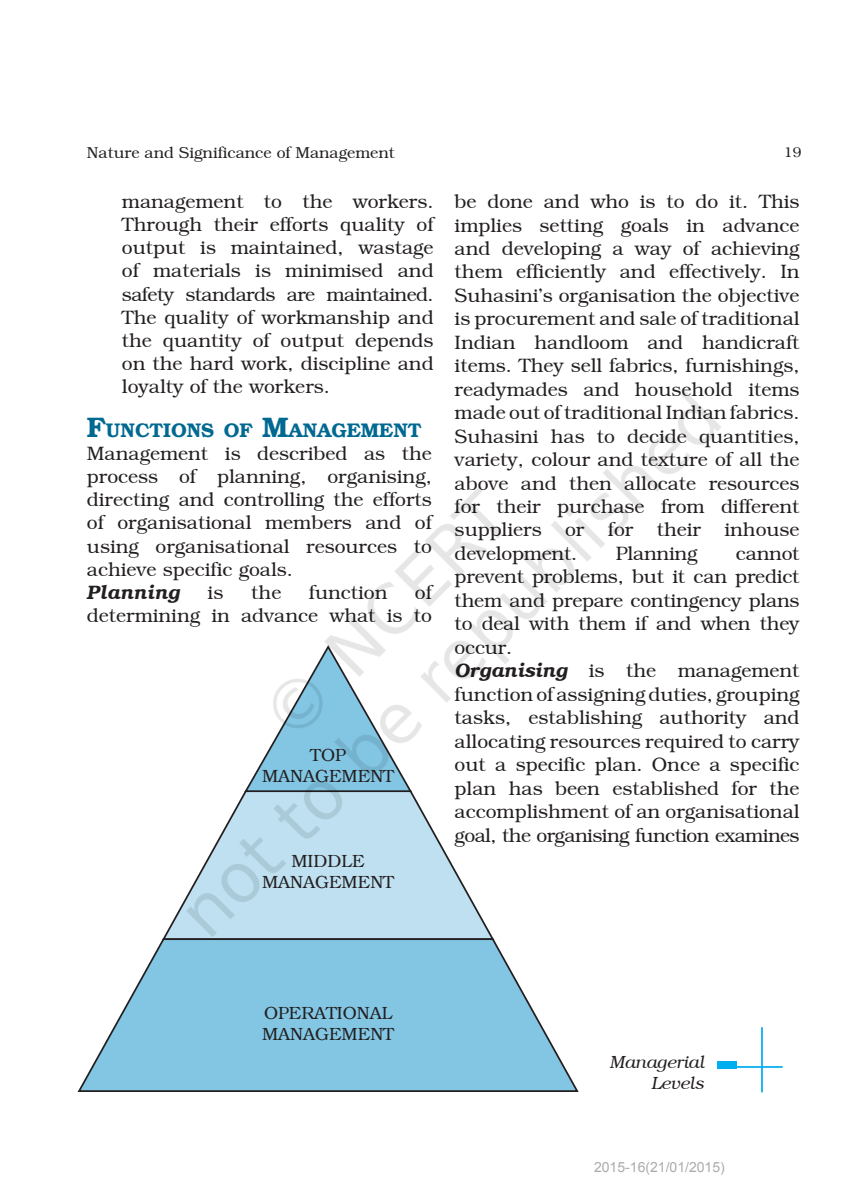
<style>
.page{position:relative;width:851px;height:1197px;background:#fff}
.page>*{position:absolute;margin:0;border:0;box-sizing:border-box;transform-origin:0 0}
.t1{font:700 19.6px "Bookman";color:#006991}
.t2{font:19.25px/23.4px "Bookman";color:#231f20;text-align:justify}
.t3{font:italic 700 19.25px "Bookman";letter-spacing:.01em;color:#231f20}
.t4{font:17.5px/21px "Bookman";color:#231f20;text-align:center}
.t5{font:italic 17.5px/21px "Bookman";color:#231f20;text-align:right}
.t6{font:15.75px "Bookman";color:#231f20}
.t7{font:14px "Arial";color:#ababab}
.t8{font:14px "Bookman";color:#231f20}
.s1{font-size:28px}
.s2{font-weight:700;font-style:italic}
</style>
<div class="page">
<img style="left:77px;top:968px;width:706px;height:125px">
<img style="left:146px;top:391px;width:575px;height:577px">
<p class="t6" style="left:87px;top:144px;width:309px">Nature and Significance of Management</p>
<p class="t8" style="left:784px;top:144px;width:19px">19</p>
<p class="t2" style="left:122px;top:190px;width:313px">management to the workers.<br>Through their efforts quality of output is maintained, wastage of materials is minimised and safety standards are maintained.<br>The quality of workmanship and the quantity of output depends on the hard work, discipline and loyalty of the workers.</p>
<p class="t1" style="left:87px;top:419px;width:336px"><span class="s1">F</span>UNCTIONS OF <span class="s1">M</span>ANAGEMENT</p>
<p class="t2" style="left:87px;top:442px;width:346px">Management is described as the process of planning, organising, directing and controlling the efforts of organisational members and of using organisational resources to achieve specific goals.</p>
<p class="t3" style="left:87px;top:581px;width:94px">Planning</p>
<p class="t2" style="left:207px;top:581px;width:17px">is</p>
<p class="t2" style="left:251px;top:581px;width:32px">the</p>
<p class="t2" style="left:309px;top:581px;width:80px">function</p>
<p class="t2" style="left:87px;top:581px;width:346px;text-align:right">of<br>determining in advance what is to</p>
<p class="t4" style="left:262px;top:745px;width:133px">TOP<br>MANAGEMENT</p>
<p class="t4" style="left:262px;top:851px;width:133px">MIDDLE<br>MANAGEMENT</p>
<p class="t2" style="left:454px;top:190px;width:346px">be done and who is to do it. This implies setting goals in advance and developing a way of achieving them efficiently and effectively. In Suhasini’s organisation the objective is procurement and sale of traditional Indian handloom and handicraft items. They sell fabrics, furnishings, readymades and household items made out of traditional Indian fabrics.<br>Suhasini has to decide quantities, variety, colour and texture of all the above and then allocate resources for their purchase from different suppliers or for their inhouse development.</p>
<p class="t2" style="left:615px;top:542px;width:83px">Planning</p>
<p class="t2" style="left:454px;top:542px;width:346px;text-align:left;text-indent:281px">cannot prevent problems, but it can predict them and prepare contingency plans to deal with them if and when they occur.<br><span class="s2">Organising</span> is the management function of assigning duties, grouping tasks, establishing authority and allocating resources required to carry out a specific plan. Once a specific plan has been established for the accomplishment of an organisational goal, the organising function examines</p>
<p class="t4" style="left:262px;top:1003px;width:133px;text-align:left">OPERATIONAL<br>MANAGEMENT</p>
<p class="t5" style="left:609px;top:1052px;width:96px">Managerial<br>Levels</p>
<p class="t7" style="left:594px;top:1158px;width:132px">2015-16(21/01/2015)</p>
</div>
